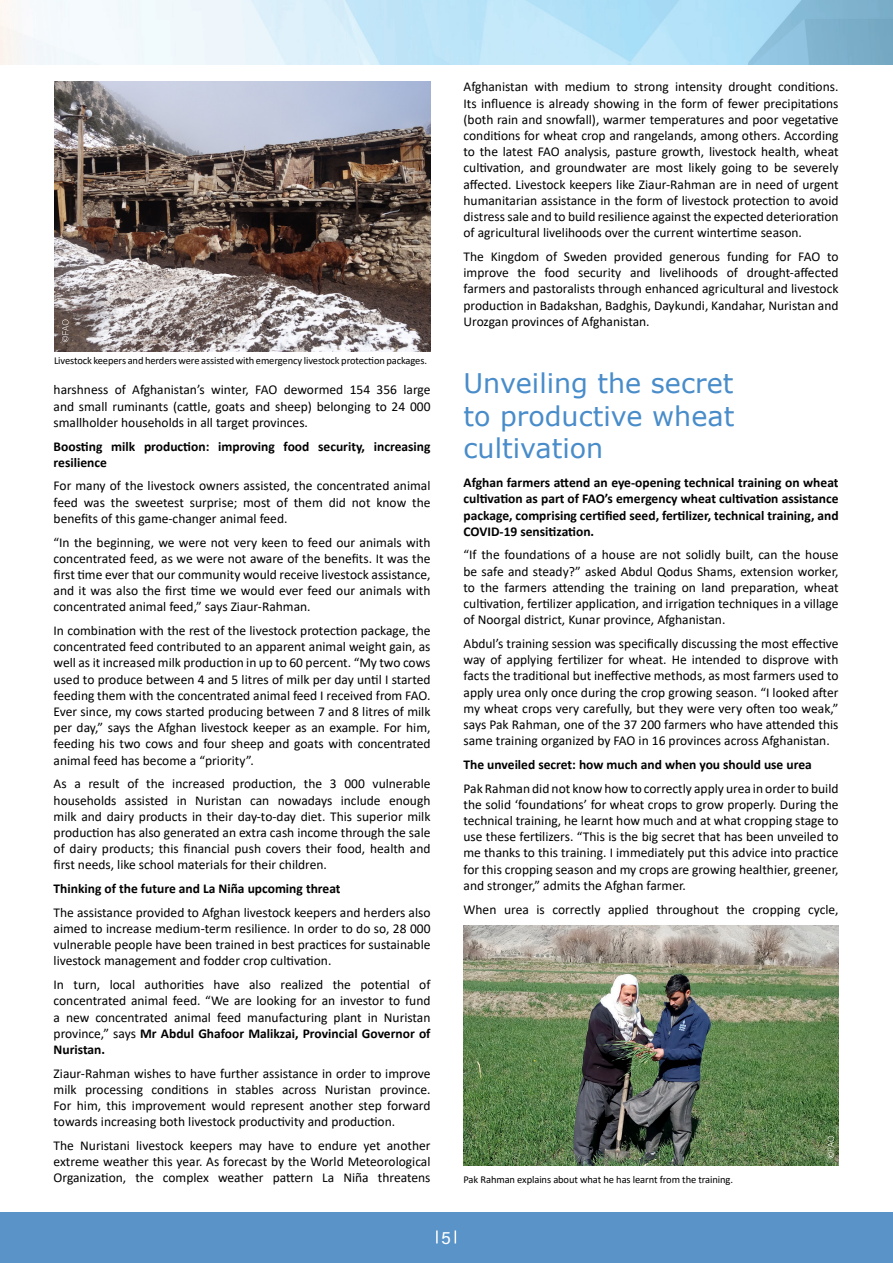
<style>
.page{position:relative;width:893px;height:1263px;background:#fff}
.page>*{position:absolute;margin:0;border:0;box-sizing:border-box;transform-origin:0 0}
.t1{font:27px/32.4px "Verdana";color:#498cca;text-align:justify}
.t2{font:18px "Acumin Variable Concept";color:#fff}
.t3{font:13.5px/16.2px "Calibri";color:#000;text-align:justify}
.t4{font:700 13.5px/16.2px "Calibri";color:#000}
.t5{font:10.5px "Calibri";letter-spacing:-.01em;color:#000}
.s1{font-weight:700}
</style>
<div class="page">
<div style="left:0;top:1212px;width:893px;height:51px;background:#5993c8"></div>
<img style="left:0;top:0;width:893px;height:64px">
<svg style="left:455px;top:1230px;width:1px;height:13px"></svg>
<svg style="left:436px;top:1230px;width:2px;height:13px"></svg>
<img style="left:464px;top:926px;width:374px;height:240px">
<img style="left:54px;top:81px;width:376px;height:270px">
<svg style="left:62px;top:320px;width:7px;height:22px"></svg>
<svg style="left:828px;top:1136px;width:6px;height:22px"></svg>
<p class="t5" style="left:54px;top:353px;width:375px">Livestock keepers and herders were assisted with emergency livestock protection packages.</p>
<p class="t3" style="left:54px;top:381px;width:378px">harshness of Afghanistan’s winter, FAO dewormed 154 356 large and small ruminants (cattle, goats and sheep) belonging to 24 000 smallholder households in all target provinces.</p>
<p class="t4" style="left:54px;top:438px;width:378px">Boosting milk production: improving food security, increasing resilience</p>
<p class="t3" style="left:54px;top:477px;width:378px">For many of the livestock owners assisted, the concentrated animal feed was the sweetest surprise; most of them did not know the benefits of this game-changer animal feed.</p>
<p class="t3" style="left:54px;top:534px;width:378px">“In the beginning, we were not very keen to feed our animals with concentrated feed, as we were not aware of the benefits. It was the first time ever that our community would receive livestock assistance, and it was also the first time we would ever feed our animals with concentrated animal feed,” says Ziaur-Rahman.</p>
<p class="t3" style="left:54px;top:622px;width:378px">In combination with the rest of the livestock protection package, the concentrated feed contributed to an apparent animal weight gain, as well as it increased milk production in up to 60 percent. “My two cows used to produce between 4 and 5 litres of milk per day until I started feeding them with the concentrated animal feed I received from FAO.<br>Ever since, my cows started producing between 7 and 8 litres of milk per day,” says the Afghan livestock keeper as an example. For him, feeding his two cows and four sheep and goats with concentrated animal feed has become a “priority”.</p>
<p class="t3" style="left:54px;top:775px;width:378px">As a result of the increased production, the 3 000 vulnerable households assisted in Nuristan can nowadays include enough milk and dairy products in their day-to-day diet. This superior milk production has also generated an extra cash income through the sale of dairy products; this financial push covers their food, health and first needs, like school materials for their children.</p>
<p class="t4" style="left:54px;top:880px;width:288px">Thinking of the future and La Niña upcoming threat</p>
<p class="t3" style="left:54px;top:904px;width:378px">The assistance provided to Afghan livestock keepers and herders also aimed to increase medium-term resilience. In order to do so, 28 000 vulnerable people have been trained in best practices for sustainable livestock management and fodder crop cultivation.</p>
<p class="t3" style="left:54px;top:976px;width:378px">In turn, local authorities have also realized the potential of concentrated animal feed. “We are looking for an investor to fund a new concentrated animal feed manufacturing plant in Nuristan province,” says <span class="s1">Mr Abdul Ghafoor Malikzai, Provincial Governor of Nuristan.</span></p>
<p class="t3" style="left:54px;top:1065px;width:378px">Ziaur-Rahman wishes to have further assistance in order to improve milk processing conditions in stables across Nuristan province.<br>For him, this improvement would represent another step forward towards increasing both livestock productivity and production.</p>
<p class="t3" style="left:54px;top:1137px;width:378px">The Nuristani livestock keepers may have to endure yet another extreme weather this year. As forecast by the World Meteorological Organization, the complex weather pattern La Niña threatens</p>
<p class="t3" style="left:464px;top:78px;width:377px">Afghanistan with medium to strong intensity drought conditions.<br>Its influence is already showing in the form of fewer precipitations (both rain and snowfall), warmer temperatures and poor vegetative conditions for wheat crop and rangelands, among others. According to the latest FAO analysis, pasture growth, livestock health, wheat cultivation, and groundwater are most likely going to be severely affected. Livestock keepers like Ziaur-Rahman are in need of urgent humanitarian assistance in the form of livestock protection to avoid distress sale and to build resilience against the expected deterioration of agricultural livelihoods over the current wintertime season.</p>
<p class="t3" style="left:464px;top:248px;width:377px">The Kingdom of Sweden provided generous funding for FAO to improve the food security and livelihoods of drought-affected farmers and pastoralists through enhanced agricultural and livestock production in Badakshan, Badghis, Daykundi, Kandahar, Nuristan and Urozgan provinces of Afghanistan.</p>
<p class="t1" style="left:464px;top:367px;width:272px">Unveiling the secret to productive wheat cultivation</p>
<p class="t4" style="left:464px;top:474px;width:377px;text-align:justify">Afghan farmers attend an eye-opening technical training on wheat cultivation as part of FAO’s emergency wheat cultivation assistance package, comprising certified seed, fertilizer, technical training, and COVID-19 sensitization.</p>
<p class="t3" style="left:464px;top:547px;width:377px">“If the foundations of a house are not solidly built, can the house be safe and steady?” asked Abdul Qodus Shams, extension worker, to the farmers attending the training on land preparation, wheat cultivation, fertilizer application, and irrigation techniques in a village of Noorgal district, Kunar province, Afghanistan.</p>
<p class="t3" style="left:464px;top:635px;width:377px">Abdul’s training session was specifically discussing the most effective way of applying fertilizer for wheat. He intended to disprove with facts the traditional but ineffective methods, as most farmers used to apply urea only once during the crop growing season. “I looked after my wheat crops very carefully, but they were very often too weak,” says Pak Rahman, one of the 37 200 farmers who have attended this same training organized by FAO in 16 provinces across Afghanistan.</p>
<p class="t4" style="left:464px;top:756px;width:350px">The unveiled secret: how much and when you should use urea</p>
<p class="t3" style="left:464px;top:780px;width:377px">Pak Rahman did not know how to correctly apply urea in order to build the solid ‘foundations’ for wheat crops to grow properly. During the technical training, he learnt how much and at what cropping stage to use these fertilizers. “This is the big secret that has been unveiled to me thanks to this training. I immediately put this advice into practice for this cropping season and my crops are growing healthier, greener, and stronger,” admits the Afghan farmer.</p>
<p class="t3" style="left:464px;top:901px;width:377px">When urea is correctly applied throughout the cropping cycle,</p>
<p class="t5" style="left:464px;top:1172px;width:271px">Pak Rahman explains about what he has learnt from the training.</p>
<p class="t2" style="left:441px;top:1225px;width:11px">5</p>
</div>
